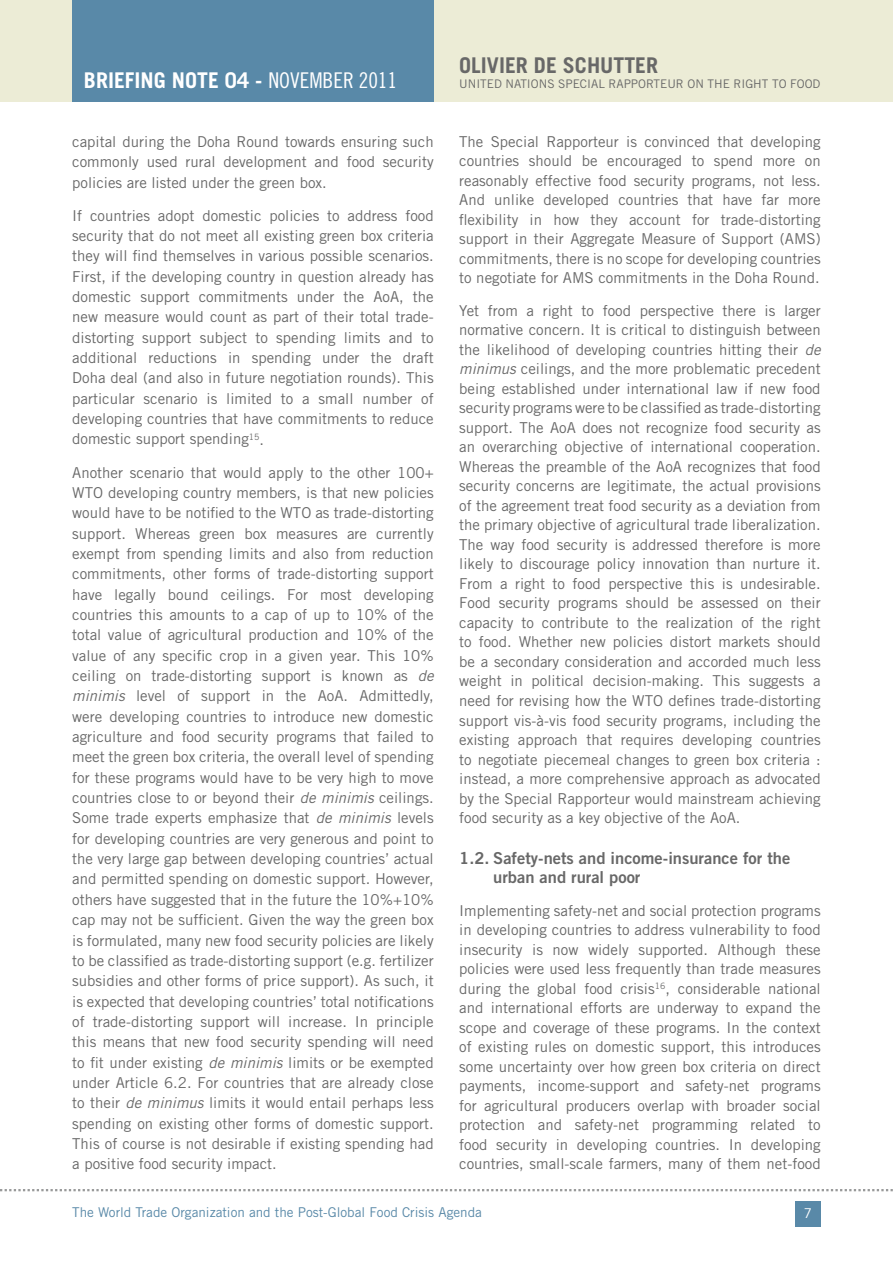
<style>
.page{position:relative;width:893px;height:1263px;background:#fff}
.page>*{position:absolute;margin:0;border:0;box-sizing:border-box;transform-origin:0 0}
.t1{font:700 21.75px "Trade Gothic LT Std";color:#fff}
.t2{font:700 21.75px "Trade Gothic LT Std";color:#686868}
.t3{font:16.5px/19.5px "Trade Gothic LT Std Bd 2";color:#686868}
.t4{font:15px/20.4px "Trade Gothic LT Std";color:#686868;text-align:justify}
.t5{font:13.5px "Trade Gothic LT Std";color:#5989a8}
.t6{font:13.5px "Trade Gothic LT Std";color:#fff}
.t7{font:11.85px "Trade Gothic LT Std";color:#686868}
.s1{font-family:"Trade Gothic LT Std Cn 18";font-weight:400}
.s2{font-style:italic}
</style>
<div class="page">
<div style="left:0;top:0;width:893px;height:101px;background:#ececd6"></div>
<div style="left:72px;top:0;width:362px;height:101px;background:#5989a8"></div>
<svg style="left:0;top:1189px;width:893px;height:2px"></svg>
<div style="left:795px;top:1201px;width:26px;height:25px;background:#5989a8"></div>
<h1 class="t1" style="left:84px;top:67px;width:315px">BRIEFING NOTE 04 - <span class="s1">NOVEMBER 2011</span></h1>
<p class="t4" style="left:72px;top:131px;width:363px">capital during the Doha Round towards ensuring such commonly used rural development and food security policies are listed under the green box.</p>
<p class="t4" style="left:72px;top:205px;width:363px">If countries adopt domestic policies to address food security that do not meet all existing green box criteria they will find themselves in various possible scenarios.<br>First, if the developing country in question already has domestic support commitments under the AoA, the new measure would count as part of their total trade&shy;distorting support subject to spending limits and to additional reductions in spending under the draft Doha deal (and also in future negotiation rounds). This particular scenario is limited to a small number of developing countries that have commitments to reduce domestic support spending<sup>15</sup>.</p>
<p class="t4" style="left:72px;top:462px;width:363px">Another scenario that would apply to the other 100+ WTO developing country members, is that new policies would have to be notified to the WTO as trade-distorting support. Whereas green box measures are currently exempt from spending limits and also from reduction commitments, other forms of trade-distorting support have legally bound ceilings. For most developing countries this amounts to a cap of up to 10% of the total value of agricultural production and 10% of the value of any specific crop in a given year. This 10% ceiling on trade-distorting support is known as <span class="s2">de minimis</span> level of support in the AoA. Admittedly, were developing countries to introduce new domestic agriculture and food security programs that failed to meet the green box criteria, the overall level of spending for these programs would have to be very high to move countries close to or beyond their <span class="s2">de minimis</span> ceilings.<br>Some trade experts emphasize that <span class="s2">de minimis</span> levels for developing countries are very generous and point to the very large gap between developing countries’ actual and permitted spending on domestic support. However, others have suggested that in the future the 10%+10% cap may not be sufficient. Given the way the green box is formulated, many new food security policies are likely to be classified as trade-distorting support (e.g. fertilizer subsidies and other forms of price support). As such, it is expected that developing countries’ total notifications of trade-distorting support will increase. In principle this means that new food security spending will need to fit under existing <span class="s2">de minimis</span> limits or be exempted under Article 6.2. For countries that are already close to their <span class="s2">de minimus</span> limits it would entail perhaps less spending on existing other forms of domestic support.<br>This of course is not desirable if existing spending had a positive food security impact.</p>
<h1 class="t2" style="left:459px;top:52px;width:200px">OLIVIER DE SCHUTTER</h1>
<p class="t7" style="left:459px;top:76px;width:363px">UNITED NATIONS SPECIAL RAPPORTEUR ON THE RIGHT TO FOOD</p>
<p class="t4" style="left:459px;top:131px;width:363px;line-height:19.5px">The Special Rapporteur is convinced that developing countries should be encouraged to spend more on reasonably effective food security programs, not less.<br>And unlike developed countries that have far more flexibility in how they account for trade-distorting support in their Aggregate Measure of Support (AMS) commitments, there is no scope for developing countries to negotiate for AMS commitments in the Doha Round.</p>
<p class="t4" style="left:459px;top:300px;width:363px;line-height:19.5px">Yet from a right to food perspective there is larger normative concern. It is critical to distinguish between the likelihood of developing countries hitting their <span class="s2">de minimus</span> ceilings, and the more problematic precedent being established under international law if new food security programs were to be classified as trade-distorting support. The AoA does not recognize food security as an overarching objective of international cooperation.<br>Whereas the preamble of the AoA recognizes that food security concerns are legitimate, the actual provisions of the agreement treat food security as a deviation from the primary objective of agricultural trade liberalization.<br>The way food security is addressed therefore is more likely to discourage policy innovation than nurture it.<br>From a right to food perspective this is undesirable.<br>Food security programs should be assessed on their capacity to contribute to the realization of the right to food. Whether new policies distort markets should be a secondary consideration and accorded much less weight in political decision-making. This suggests a need for revising how the WTO defines trade-distorting support vis-à-vis food security programs, including the existing approach that requires developing countries to negotiate piecemeal changes to green box criteria : instead, a more comprehensive approach as advocated by the Special Rapporteur would mainstream achieving food security as a key objective of the AoA.</p>
<p class="t3" style="left:493px;top:848px;width:298px;text-indent:-34px">1. 2. Safety-nets and income-insurance for the urban and rural poor</p>
<p class="t4" style="left:459px;top:900px;width:363px;line-height:19.5px">Implementing safety-net and social protection programs in developing countries to address vulnerability to food insecurity is now widely supported. Although these policies were used less frequently than trade measures during the global food crisis<sup>16</sup>, considerable national and international efforts are underway to expand the scope and coverage of these programs. In the context of existing rules on domestic support, this introduces some uncertainty over how green box criteria on direct payments, income-support and safety-net programs for agricultural producers overlap with broader social protection and safety-net programming related to food security in developing countries. In developing countries, small-scale farmers, many of them net-food</p>
<p class="t5" style="left:72px;top:1204px;width:411px">The World Trade Organization and the Post-Global Food Crisis Agenda</p>
<p class="t6" style="left:804px;top:1205px;width:10px">7</p>
</div>
